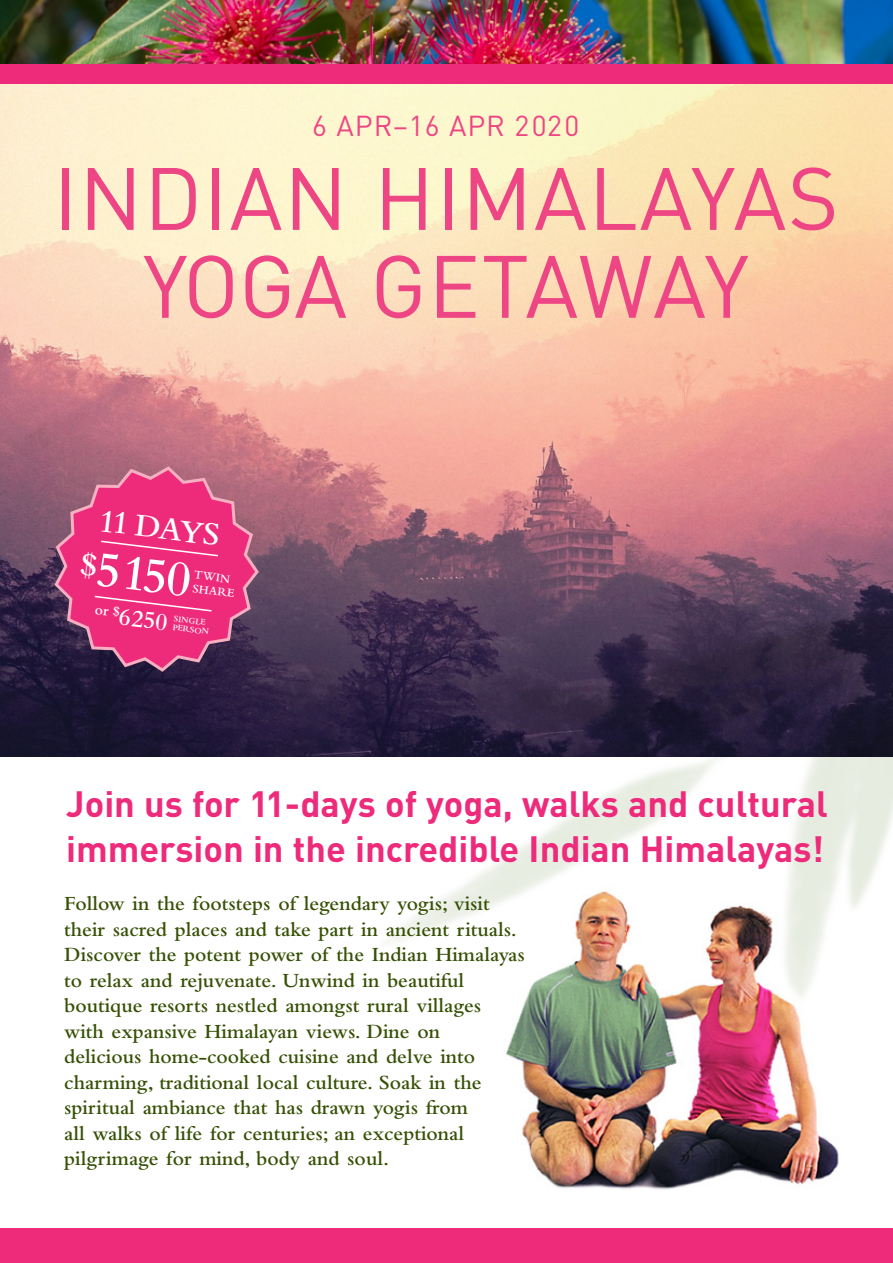
<style>
.page{position:relative;width:893px;height:1263px;background:#fff}
.page>*{position:absolute;margin:0;border:0;box-sizing:border-box;transform-origin:0 0}
.t1{font:87px/87.9px "DIN";letter-spacing:.015em;color:#ee4684;text-align:center}
.t2{font:600 51.6px "Bembo";color:#fff}
.t3{font:700 36.15px/45.2px "DIN";color:#ee2a7b}
.t4{font:600 33.15px "Bembo";color:#fff}
.t5{font:28.5px "DIN";letter-spacing:.03em;color:#ee4684}
.t6{font:600 25.2px "Bembo";color:#fff}
.t7{font:600 21px/25.5px "Bembo";color:#365005}
.t8{font:600 12.15px/13.5px "Bembo";color:#fff}
.t9{font:600 8.7px/8.9px "Bembo";color:#fff}
</style>
<div class="page">
<img style="left:0;top:83px;width:893px;height:673px">
<img style="left:367px;top:556px;width:526px;height:386px">
<div style="left:0;top:0;width:893px;height:83px;background:#ee2a7b"></div>
<img style="left:0;top:0;width:893px;height:64px">
<div style="left:0;top:1229px;width:893px;height:34px;background:#ee2a7b"></div>
<img style="left:477px;top:869px;width:394px;height:321px">
<svg style="left:53px;top:464px;width:208px;height:210px;background:#c43a76"></svg>
<h3 class="t5" style="left:312px;top:108px;width:269px">6 APR–16 APR 2020</h3>
<h1 class="t1" style="left:53px;top:153px;width:787px">INDIAN HI MALAYAS<br>YOGA GETAWAY</h1>
<h3 class="t4" style="left:102px;top:502px;width:123px;rotate:7deg">11 DAYS</h3>
<h2 class="t2" style="left:84px;top:538px;width:114px;rotate:7deg"><sup>$</sup>5150</h2>
<p class="t8" style="left:195px;top:568px;width:38px;rotate:7deg">twin sha</p>
<p class="t9" style="left:174px;top:614px;width:38px;rotate:7deg">Single pers on</p>
<p class="t6" style="left:96px;top:599px;width:75px;rotate:7deg"><sup>or</sup><sup>$</sup>6250</p>
<h3 class="t3" style="left:66px;top:780px;width:763px">Join us for 11-days of yoga, walks and cultural immersion in the incredible Indian Himalayas!</h3>
<p class="t7" style="left:64px;top:891px;width:462px">Follow in the footsteps of legendary yogis; visit their sacred places and take part in ancient rituals.<br>Discover the potent power of the Indian Himalayas to relax and rejuvenate. Unwind in beautiful boutique resorts nestled amongst rural villages with expansive Himalayan views. Dine on<br>delicious home-cooked cuisine and delve into charming, traditional local culture. Soak in the spiritual ambiance that has drawn yogis from<br>all walks of life for centuries; an exceptional pilgrimage for mind, body and soul.</p>
</div>
